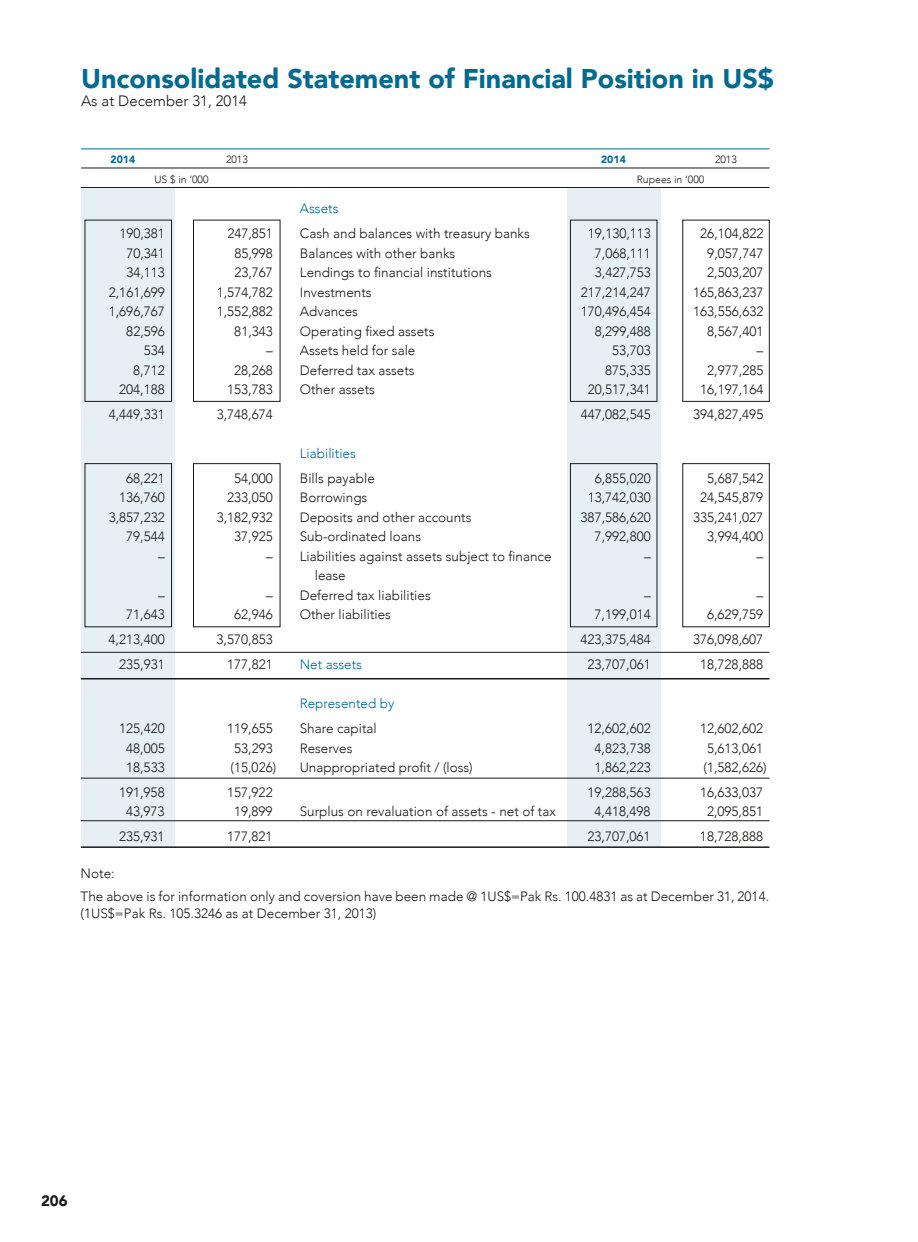
<style>
.page{position:relative;width:918px;height:1242px;background:#fff}
.page>*{position:absolute;margin:0;border:0;box-sizing:border-box;transform-origin:0 0}
.t1{font:900 27px "Avenir";color:#006a91}
.t2{font:300 15px "Avenir";color:#1a1918}
.t3{font:900 15px "Avenir";color:#1a1918}
.t4{font:300 13.5px/23.2px "Avenir";color:#1a1918}
.t5{font:300 13.5px "Avenir";color:#006a91}
.t6{font:300 10.5px "Avenir";color:#1a1918}
.t7{font:900 10.5px "Avenir";color:#006a91}
</style>
<div class="page">
<div style="left:567px;top:188px;width:94px;height:660px;background:#e6f0f4"></div>
<div style="left:81px;top:187px;width:94px;height:661px;background:#e6f0f4"></div>
<hr style="left:81px;top:149px;width:689px;height:1px;background:#006a91">
<hr style="left:81px;top:168px;width:689px;height:1px;background:#1a1918">
<hr style="left:81px;top:187px;width:689px;height:1px;background:#1a1918">
<div style="left:683px;top:220px;width:87px;height:182px;border:1px solid #1a1918"></div>
<div style="left:193px;top:220px;width:87px;height:182px;border:1px solid #1a1918"></div>
<div style="left:570px;top:220px;width:87px;height:182px;border:1px solid #1a1918"></div>
<div style="left:85px;top:220px;width:87px;height:182px;border:1px solid #1a1918"></div>
<div style="left:683px;top:463px;width:87px;height:164px;border:1px solid #1a1918"></div>
<div style="left:193px;top:463px;width:87px;height:164px;border:1px solid #1a1918"></div>
<div style="left:570px;top:463px;width:87px;height:164px;border:1px solid #1a1918"></div>
<div style="left:85px;top:463px;width:87px;height:164px;border:1px solid #1a1918"></div>
<hr style="left:81px;top:678px;width:689px;height:2px;background:#1a1918">
<hr style="left:81px;top:652px;width:689px;height:1px;background:#1a1918">
<hr style="left:81px;top:846px;width:689px;height:2px;background:#1a1918">
<hr style="left:81px;top:820px;width:689px;height:1px;background:#1a1918">
<hr style="left:81px;top:778px;width:689px;height:1px;background:#1a1918">
<h1 class="t1" style="left:81px;top:55px;width:694px">Unconsolidated Statement of Financial Position in US$</h1>
<p class="t2" style="left:81px;top:92px;width:168px">As at December 31, 2014</p>
<p class="t7" style="left:111px;top:151px;width:26px">2014</p>
<p class="t6" style="left:226px;top:154px;width:23px">2013</p>
<p class="t7" style="left:601px;top:151px;width:26px">2014</p>
<p class="t6" style="left:715px;top:154px;width:23px">2013</p>
<p class="t6" style="left:154px;top:173px;width:56px">US $ in ‘000</p>
<p class="t6" style="left:637px;top:173px;width:69px">Rupees in ‘000</p>
<p class="t5" style="left:300px;top:201px;width:40px">Assets</p>
<p class="t4" style="left:119px;top:222px;width:47px">190,381</p>
<p class="t4" style="left:227px;top:222px;width:47px">247,851</p>
<p class="t4" style="left:300px;top:222px;width:231px">Cash and balances with treasury banks</p>
<p class="t4" style="left:588px;top:222px;width:65px">19,130,113</p>
<p class="t4" style="left:700px;top:222px;width:65px">26,104,822</p>
<p class="t4" style="left:126px;top:241px;width:40px">70,341</p>
<p class="t4" style="left:234px;top:241px;width:40px">85,998</p>
<p class="t4" style="left:300px;top:241px;width:157px">Balances with other banks</p>
<p class="t4" style="left:595px;top:241px;width:58px">7,068,111</p>
<p class="t4" style="left:707px;top:241px;width:58px">9,057,747</p>
<p class="t4" style="left:126px;top:261px;width:40px">34,113</p>
<p class="t4" style="left:234px;top:261px;width:40px">23,767</p>
<p class="t4" style="left:300px;top:261px;width:194px">Lendings to financial institutions</p>
<p class="t4" style="left:595px;top:261px;width:58px">3,427,753</p>
<p class="t4" style="left:707px;top:261px;width:58px">2,503,207</p>
<p class="t4" style="left:109px;top:280px;width:58px">2,161,699</p>
<p class="t4" style="left:217px;top:280px;width:58px">1,574,782</p>
<p class="t4" style="left:300px;top:280px;width:73px">Investments</p>
<p class="t4" style="left:581px;top:280px;width:72px">217,214,247</p>
<p class="t4" style="left:693px;top:280px;width:72px">165,863,237</p>
<p class="t4" style="left:109px;top:300px;width:58px">1,696,767</p>
<p class="t4" style="left:217px;top:300px;width:58px">1,552,882</p>
<p class="t4" style="left:300px;top:300px;width:60px">Advances</p>
<p class="t4" style="left:581px;top:300px;width:72px">170,496,454</p>
<p class="t4" style="left:693px;top:300px;width:72px">163,556,632</p>
<p class="t4" style="left:126px;top:319px;width:40px">82,596</p>
<p class="t4" style="left:234px;top:319px;width:40px">81,343</p>
<p class="t4" style="left:300px;top:319px;width:136px">Operating fixed assets</p>
<p class="t4" style="left:595px;top:319px;width:58px">8,299,488</p>
<p class="t4" style="left:707px;top:319px;width:58px">8,567,401</p>
<p class="t4" style="left:144px;top:339px;width:23px">534</p>
<p class="t4" style="left:266px;top:339px;width:151px">– Assets held for sale</p>
<p class="t4" style="left:612px;top:339px;width:40px">53,703</p>
<p class="t4" style="left:757px;top:339px;width:8px">–</p>
<p class="t4" style="left:133px;top:358px;width:33px">8,712</p>
<p class="t4" style="left:234px;top:358px;width:40px">28,268</p>
<p class="t4" style="left:300px;top:358px;width:116px">Deferred tax assets</p>
<p class="t4" style="left:605px;top:358px;width:47px">875,335</p>
<p class="t4" style="left:707px;top:358px;width:58px">2,977,285</p>
<p class="t4" style="left:119px;top:378px;width:47px">204,188</p>
<p class="t4" style="left:227px;top:378px;width:47px">153,783</p>
<p class="t4" style="left:300px;top:378px;width:77px">Other assets</p>
<p class="t4" style="left:588px;top:378px;width:65px">20,517,341</p>
<p class="t4" style="left:700px;top:378px;width:65px">16,197,164</p>
<p class="t4" style="left:109px;top:403px;width:58px">4,449,331</p>
<p class="t4" style="left:217px;top:403px;width:58px">3,748,674</p>
<p class="t4" style="left:581px;top:403px;width:72px">447,082,545</p>
<p class="t4" style="left:693px;top:403px;width:72px">394,827,495</p>
<p class="t5" style="left:300px;top:445px;width:57px">Liabilities</p>
<p class="t4" style="left:126px;top:467px;width:40px">68,221</p>
<p class="t4" style="left:234px;top:467px;width:40px">54,000</p>
<p class="t4" style="left:300px;top:467px;width:77px">Bills payable</p>
<p class="t4" style="left:595px;top:467px;width:58px">6,855,020</p>
<p class="t4" style="left:707px;top:467px;width:58px">5,687,542</p>
<p class="t4" style="left:119px;top:486px;width:47px">136,760</p>
<p class="t4" style="left:227px;top:486px;width:47px">233,050</p>
<p class="t4" style="left:300px;top:486px;width:69px">Borrowings</p>
<p class="t4" style="left:588px;top:486px;width:65px">13,742,030</p>
<p class="t4" style="left:700px;top:486px;width:65px">24,545,879</p>
<p class="t4" style="left:109px;top:506px;width:58px">3,857,232</p>
<p class="t4" style="left:217px;top:506px;width:58px">3,182,932</p>
<p class="t4" style="left:300px;top:506px;width:173px">Deposits and other accounts</p>
<p class="t4" style="left:581px;top:506px;width:72px">387,586,620</p>
<p class="t4" style="left:693px;top:506px;width:72px">335,241,027</p>
<p class="t4" style="left:126px;top:525px;width:40px">79,544</p>
<p class="t4" style="left:234px;top:525px;width:40px">37,925</p>
<p class="t4" style="left:300px;top:525px;width:123px">Sub-ordinated loans</p>
<p class="t4" style="left:595px;top:525px;width:58px">7,992,800</p>
<p class="t4" style="left:707px;top:525px;width:58px">3,994,400</p>
<p class="t4" style="left:158px;top:545px;width:8px">–</p>
<p class="t4" style="left:266px;top:545px;width:287px">– Liabilities against assets subject to finance</p>
<p class="t4" style="left:644px;top:545px;width:8px">–</p>
<p class="t4" style="left:757px;top:545px;width:8px">–</p>
<p class="t4" style="left:315px;top:564px;width:33px">lease</p>
<p class="t4" style="left:158px;top:584px;width:8px">–</p>
<p class="t4" style="left:266px;top:584px;width:166px">– Deferred tax liabilities</p>
<p class="t4" style="left:644px;top:584px;width:8px">–</p>
<p class="t4" style="left:757px;top:584px;width:8px">–</p>
<p class="t4" style="left:126px;top:603px;width:40px">71,643</p>
<p class="t4" style="left:234px;top:603px;width:40px">62,946</p>
<p class="t4" style="left:300px;top:603px;width:93px">Other liabilities</p>
<p class="t4" style="left:595px;top:603px;width:58px">7,199,014</p>
<p class="t4" style="left:707px;top:603px;width:58px">6,629,759</p>
<p class="t4" style="left:109px;top:628px;width:58px">4,213,400</p>
<p class="t4" style="left:217px;top:628px;width:58px">3,570,853</p>
<p class="t4" style="left:581px;top:628px;width:72px">423,375,484</p>
<p class="t4" style="left:693px;top:628px;width:72px">376,098,607</p>
<p class="t4" style="left:119px;top:653px;width:47px">235,931</p>
<p class="t4" style="left:227px;top:653px;width:47px">177,821</p>
<p class="t5" style="left:300px;top:657px;width:64px">Net assets</p>
<p class="t4" style="left:588px;top:653px;width:65px">23,707,061</p>
<p class="t4" style="left:700px;top:653px;width:65px">18,728,888</p>
<p class="t5" style="left:300px;top:696px;width:96px">Represented by</p>
<p class="t4" style="left:119px;top:717px;width:47px">125,420</p>
<p class="t4" style="left:227px;top:717px;width:47px">119,655</p>
<p class="t4" style="left:300px;top:717px;width:79px">Share capital</p>
<p class="t4" style="left:588px;top:717px;width:65px">12,602,602</p>
<p class="t4" style="left:700px;top:717px;width:65px">12,602,602</p>
<p class="t4" style="left:126px;top:736px;width:40px">48,005</p>
<p class="t4" style="left:234px;top:736px;width:40px">53,293</p>
<p class="t4" style="left:300px;top:736px;width:54px">Reserves</p>
<p class="t4" style="left:595px;top:736px;width:58px">4,823,738</p>
<p class="t4" style="left:707px;top:736px;width:58px">5,613,061</p>
<p class="t4" style="left:126px;top:756px;width:40px">18,533</p>
<p class="t4" style="left:231px;top:756px;width:47px">(15,026)</p>
<p class="t4" style="left:300px;top:756px;width:175px">Unappropriated profit / (loss)</p>
<p class="t4" style="left:595px;top:756px;width:58px">1,862,223</p>
<p class="t4" style="left:704px;top:756px;width:65px">(1,582,626)</p>
<p class="t4" style="left:119px;top:781px;width:47px">191,958</p>
<p class="t4" style="left:227px;top:781px;width:47px">157,922</p>
<p class="t4" style="left:588px;top:781px;width:65px">19,288,563</p>
<p class="t4" style="left:700px;top:781px;width:65px">16,633,037</p>
<p class="t4" style="left:126px;top:800px;width:40px">43,973</p>
<p class="t4" style="left:234px;top:800px;width:40px">19,899</p>
<p class="t4" style="left:300px;top:800px;width:258px">Surplus on revaluation of assets - net of tax</p>
<p class="t4" style="left:595px;top:800px;width:58px">4,418,498</p>
<p class="t4" style="left:707px;top:800px;width:58px">2,095,851</p>
<p class="t4" style="left:119px;top:825px;width:47px">235,931</p>
<p class="t4" style="left:227px;top:825px;width:47px">177,821</p>
<p class="t4" style="left:587px;top:825px;width:65px">23,707,061</p>
<p class="t4" style="left:700px;top:825px;width:65px">18,728,888</p>
<p class="t4" style="left:81px;top:862px;width:690px">Note:<br>The above is for information only and coversion have been made @ 1US$=Pak Rs. 100.4831 as at December 31, 2014.</p>
<p class="t4" style="left:81px;top:902px;width:297px">(1US$=Pak Rs. 105.3246 as at December 31, 2013)</p>
<p class="t3" style="left:41px;top:1188px;width:28px">206</p>
</div>
